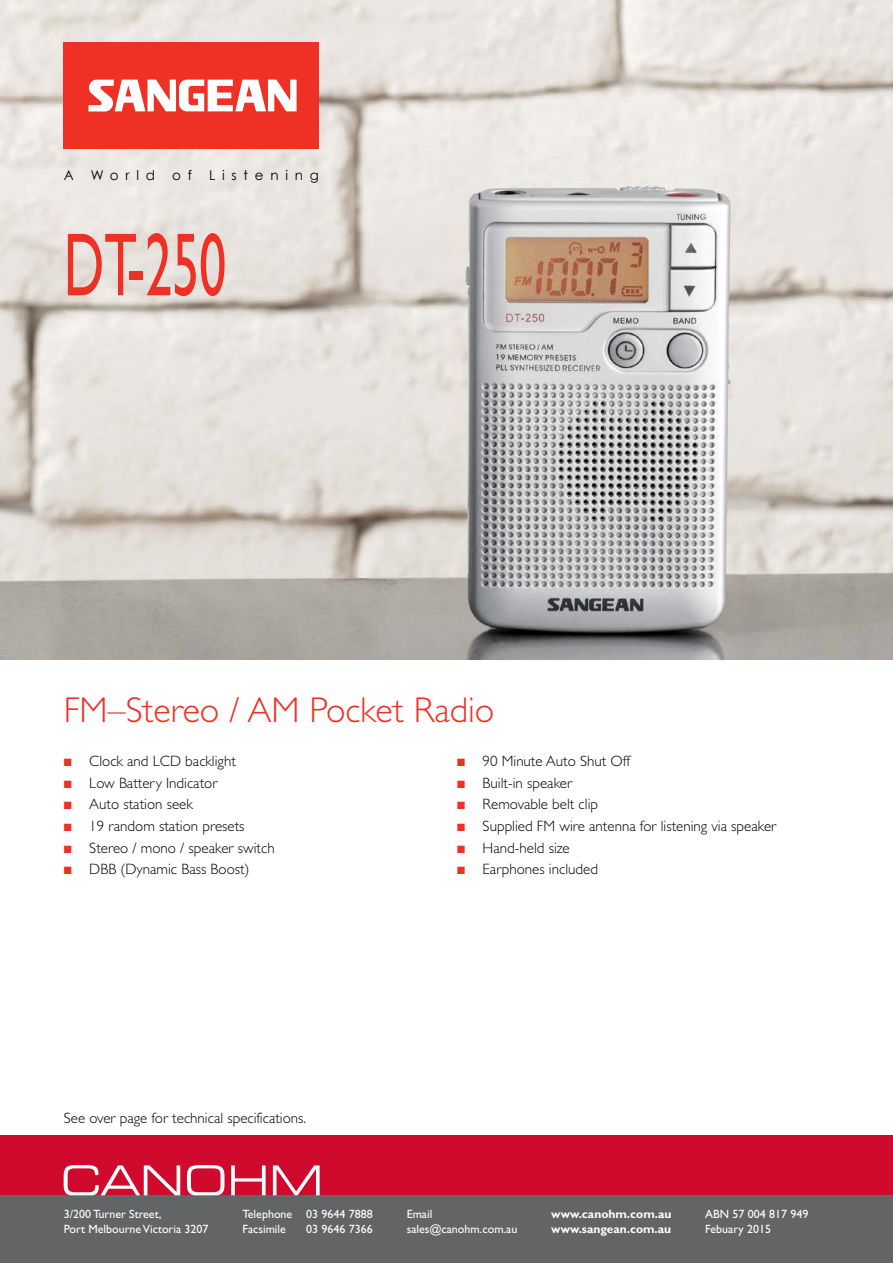
<style>
.page{position:relative;width:893px;height:1263px;background:#fff}
.page>*{position:absolute;margin:0;border:0;box-sizing:border-box;transform-origin:0 0}
.t1{font:90px "Gill Sans Std";color:#ee3124;scale:.6 1}
.t2{font:300 36px "Gill Sans Std";color:#ee3124}
.t3{font:300 15px "Gill Sans Std";color:#000}
.t4{font:13.5px "Century Gothic";letter-spacing:.5em;color:#000}
.t5{font:12px/15px "Gill Sans Std";color:#fff}
.t6{font:700 12px/15px "Gill Sans Std";color:#fff}
.s1{color:#ee3124}
</style>
<div class="page">
<img style="left:0;top:0;width:893px;height:659px">
<div style="left:64px;top:43px;width:255px;height:106px;background:#ee3124"></div>
<svg style="left:88px;top:80px;width:209px;height:31px"></svg>
<div style="left:0;top:1135px;width:893px;height:128px;background:#636466"></div>
<div style="left:0;top:1135px;width:893px;height:60px;background:#cf0a2c"></div>
<svg style="left:64px;top:1165px;width:256px;height:30px"></svg>
<p class="t4" style="left:64px;top:167px;width:11px">A</p>
<p class="t4" style="left:91px;top:167px;width:66px">World</p>
<p class="t4" style="left:172px;top:167px;width:21px">o f</p>
<p class="t4" style="left:209px;top:167px;width:111px">Listening</p>
<h1 class="t1" style="left:64px;top:213px;width:272px">DT-250</h1>
<h2 class="t2" style="left:64px;top:690px;width:432px">FM–Stereo / AM Pocket Radio</h2>
<p class="t3" style="left:64px;top:753px;width:174px"><span class="s1">■</span> Clock and LCD backlight</p>
<p class="t3" style="left:64px;top:774px;width:155px"><span class="s1">■</span> Low Battery Indicator</p>
<p class="t3" style="left:64px;top:796px;width:131px"><span class="s1">■</span> Auto station seek</p>
<p class="t3" style="left:64px;top:818px;width:182px"><span class="s1">■</span> 19 random station presets</p>
<p class="t3" style="left:64px;top:839px;width:212px"><span class="s1">■</span> Stereo / mono / speaker switch</p>
<p class="t3" style="left:64px;top:861px;width:187px"><span class="s1">■</span> DBB (Dynamic Bass Boost)</p>
<p class="t3" style="left:457px;top:753px;width:174px"><span class="s1">■</span> 90 Minute Auto Shut Off</p>
<p class="t3" style="left:457px;top:774px;width:117px"><span class="s1">■</span> Built-in speaker</p>
<p class="t3" style="left:457px;top:796px;width:142px"><span class="s1">■</span> Removable belt clip</p>
<p class="t3" style="left:457px;top:818px;width:321px"><span class="s1">■</span> Supplied FM wire antenna for listening via speaker</p>
<p class="t3" style="left:457px;top:839px;width:114px"><span class="s1">■</span> Hand-held size</p>
<p class="t3" style="left:457px;top:861px;width:142px"><span class="s1">■</span> Earphones included</p>
<p class="t3" style="left:64px;top:1109px;width:244px">See over page for technical specifications.</p>
<p class="t5" style="left:64px;top:1207px;width:146px">3/200 Turner Street,<br>Port Melbourne Victoria 3207</p>
<p class="t5" style="left:242px;top:1207px;width:132px">Telephone 03 9644 7888<br>Facsimile</p>
<p class="t5" style="left:306px;top:1222px;width:68px">03 9646 7366</p>
<p class="t5" style="left:407px;top:1207px;width:112px">Email sales@canohm.com.au</p>
<p class="t6" style="left:551px;top:1206px;width:122px">www.canohm.com.au www.sangean.com.au</p>
<p class="t5" style="left:705px;top:1207px;width:105px">ABN 57 004 817 949<br>Febuary 2015</p>
</div>
